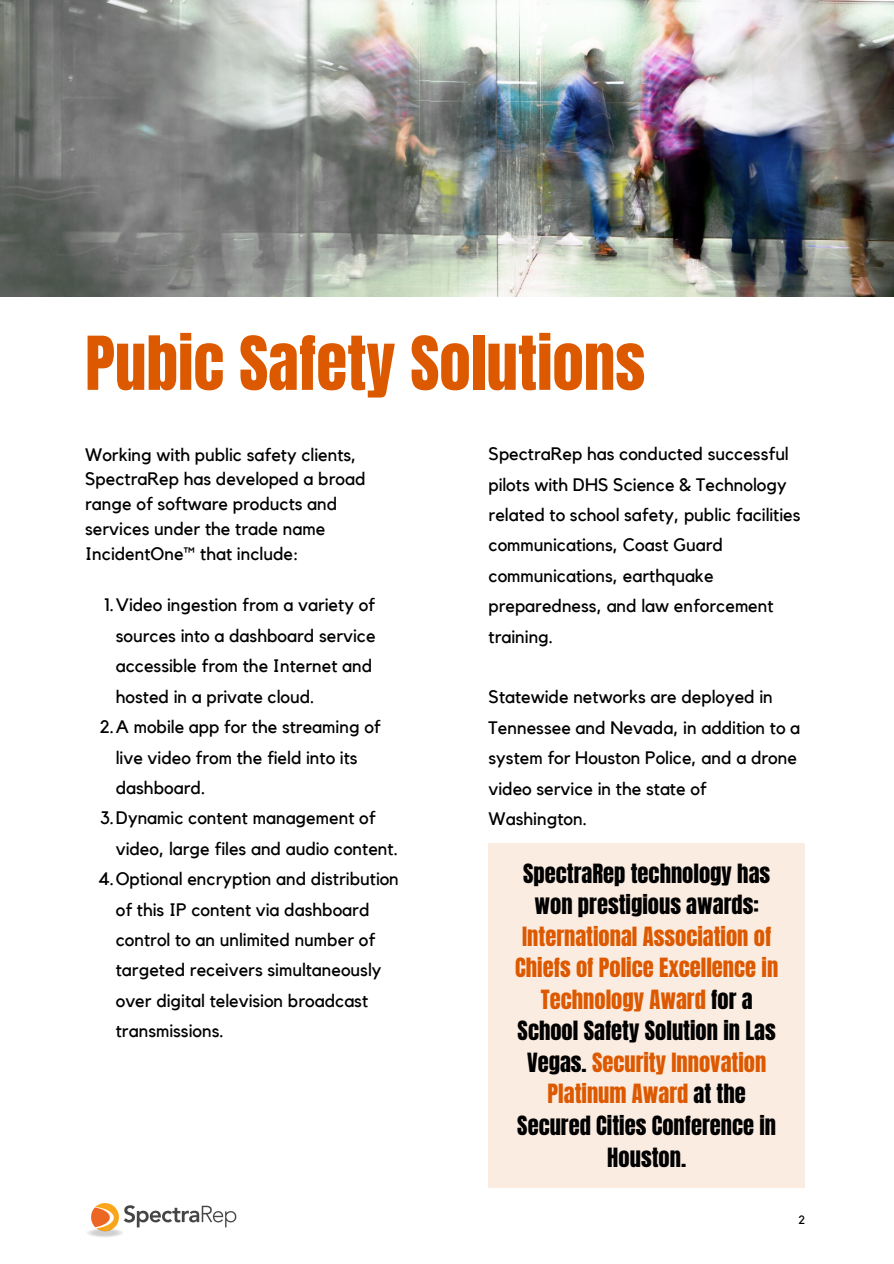
<style>
.page{position:relative;width:894px;height:1264px;background:#fff}
.page>*{position:absolute;margin:0;border:0;box-sizing:border-box;transform-origin:0 0}
.t1{font:63px "Anton";color:#dc5900}
.t2{font:22.5px/31.5px "Anton";color:#000;text-align:center}
.t3{font:18px/30.5px "Kollektif";color:#000}
.t4{font:12px "Kollektif";color:#000}
.s1{color:#dc5900}
</style>
<div class="page">
<img style="left:0;top:0;width:893px;height:296px">
<div style="left:488px;top:843px;width:317px;height:344px;background:#fbece2"></div>
<img style="left:87px;top:1203px;width:150px;height:34px">
<p class="t1" style="left:85px;top:318px;width:561px">Pubic Safety Solutions</p>
<p class="t3" style="left:85px;top:442px;width:282px;line-height:24.8px">Working with public safety clients,<br>SpectraRep has developed a broad range of software products and services under the trade name<br>IncidentOne™ that include:</p>
<p class="t3" style="left:116px;top:590px;width:261px;text-indent:-11px">1.Video ingestion from a variety of sources into a dashboard service accessible from the Internet and hosted in a private cloud.</p>
<p class="t3" style="left:116px;top:712px;width:266px;text-indent:-16px">2.A mobile app for the streaming of live video from the field into its dashboard.</p>
<p class="t3" style="left:116px;top:803px;width:283px;text-indent:-16px">3.Dynamic content management of video, large files and audio content.</p>
<p class="t3" style="left:116px;top:864px;width:284px;text-indent:-18px">4.Optional encryption and distribution of this IP content via dashboard control to an unlimited number of targeted receivers simultaneously over digital television broadcast transmissions.</p>
<p class="t3" style="left:488px;top:439px;width:313px">SpectraRep has conducted successful pilots with DHS Science &amp; Technology related to school safety, public facilities communications, Coast Guard communications, earthquake preparedness, and law enforcement training.</p>
<p class="t3" style="left:488px;top:682px;width:313px">Statewide networks are deployed in<br>Tennessee and Nevada, in addition to a system for Houston Police, and a drone video service in the state of<br>Washington.</p>
<p class="t2" style="left:515px;top:857px;width:264px">SpectraRep technology has won prestigious awards:<br><span class="s1">International Association of<br>Chiefs of Police Excellence in<br>Technology Award</span> for a<br>School Safety Solution in Las<br>Vegas. <span class="s1">Security Innovation<br>Platinum Award</span> at the<br>Secured Cities Conference in<br>Houston.</p>
<p class="t4" style="left:798px;top:1213px;width:8px">2</p>
</div>
